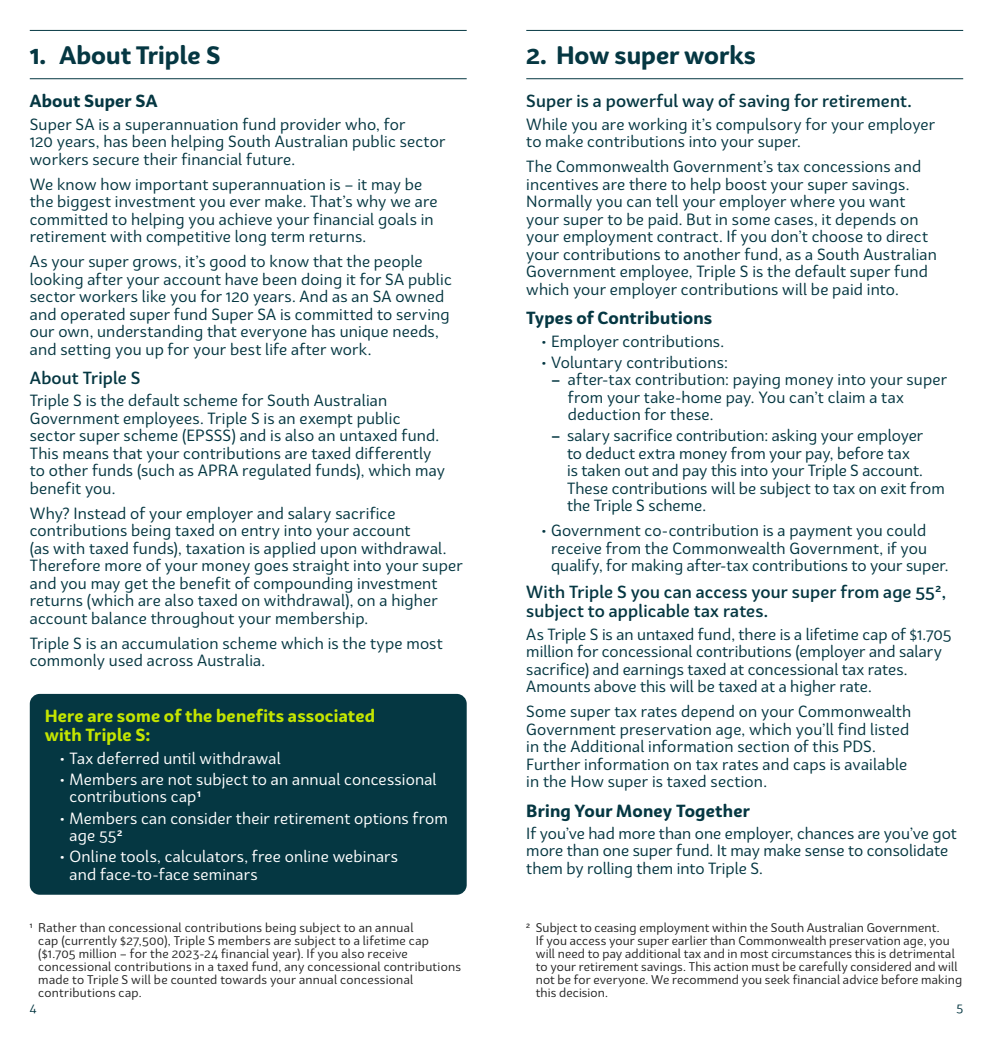
<style>
.page{position:relative;width:993px;height:1042px;background:#fff}
.page>*{position:absolute;margin:0;border:0;box-sizing:border-box;transform-origin:0 0}
.t1{font:700 24.5px "Bw Surco";color:#053742}
.t2{font:500 17.15px/19.2px "Bw Surco";letter-spacing:.01em;color:#053742}
.t3{font:700 17.15px "Bw Surco";letter-spacing:.01em;color:#053742}
.t4{font:700 17.15px/19.2px "Bw Surco";letter-spacing:.01em;color:#c4e500}
.t5{font:15.75px/17.5px "Bw Surco";letter-spacing:.01em;color:#053742}
.t6{font:15.75px/17.5px "Bw Surco";letter-spacing:.01em;color:#fff}
.t7{font:12.25px/13.1px "Bw Surco";letter-spacing:.015em;color:#262626}
.t8{font:12.25px "Bw Surco";color:#053742}
.s1{font-weight:500}
</style>
<div class="page">
<hr style="left:526px;top:30px;width:436px;height:1px;background:#053742">
<hr style="left:526px;top:78px;width:436px;height:1px;background:#053742">
<hr style="left:30px;top:30px;width:436px;height:1px;background:#053742">
<hr style="left:30px;top:78px;width:436px;height:1px;background:#053742">
<div style="left:30px;top:694px;width:436px;height:201px;background:#053742;border-radius:10px"></div>
<h1 class="t1" style="left:30px;top:38px;width:192px">1. About Triple S</h1>
<p class="t3" style="left:30px;top:89px;width:129px">About Super SA</p>
<p class="t5" style="left:30px;top:115px;width:417px">Super SA is a superannuation fund provider who, for<br>120 years, has been helping South Australian public sector workers secure their financial future.</p>
<p class="t5" style="left:30px;top:175px;width:409px">We know how important superannuation is – it may be the biggest investment you ever make. That’s why we are committed to helping you achieve your financial goals in retirement with competitive long term returns.</p>
<p class="t5" style="left:30px;top:252px;width:423px">As your super grows, it’s good to know that the people looking after your account have been doing it for SA public sector workers like you for 120 years. And as an SA owned and operated super fund Super SA is committed to serving our own, understanding that everyone has unique needs, and setting you up for your best life after work.</p>
<p class="t2" style="left:30px;top:367px;width:112px">About Triple S</p>
<p class="t5" style="left:30px;top:391px;width:416px">Triple S is the default scheme for South Australian Government employees. Triple S is an exempt public sector super scheme (EPSSS) and is also an untaxed fund.<br>This means that your contributions are taxed differently to other funds (such as APRA regulated funds), which may benefit you.</p>
<p class="t5" style="left:30px;top:504px;width:434px">Why? Instead of your employer and salary sacrifice contributions being taxed on entry into your account<br>(as with taxed funds), taxation is applied upon withdrawal.<br>Therefore more of your money goes straight into your super and you may get the benefit of compounding investment returns (which are also taxed on withdrawal), on a higher account balance throughout your membership.</p>
<p class="t5" style="left:30px;top:634px;width:414px">Triple S is an accumulation scheme which is the type most commonly used across Australia.</p>
<p class="t4" style="left:45px;top:705px;width:332px">Here are some of the benefits associated with Triple S:</p>
<p class="t6" style="left:60px;top:749px;width:223px">• Tax deferred until withdrawal</p>
<p class="t6" style="left:69px;top:770px;width:368px;text-indent:-10px">• Members are not subject to an annual concessional contributions cap<sup>1</sup></p>
<p class="t6" style="left:69px;top:808px;width:380px;text-indent:-10px">• Members can consider their retirement options from age 55<sup>2</sup></p>
<p class="t6" style="left:69px;top:847px;width:330px;text-indent:-10px">• Online tools, calculators, free online webinars and face-to-face seminars</p>
<p class="t7" style="left:38px;top:920px;width:424px;text-indent:-9px"><sup>1</sup> Rather than concessional contributions being subject to an annual<br>cap (currently $27,500), Triple S members are subject to a lifetime cap ($1.705 million – for the 2023-24 financial year). If you also receive concessional contributions in a taxed fund, any concessional contributions made to Triple S will be counted towards your annual concessional contributions cap.</p>
<h1 class="t1" style="left:526px;top:38px;width:231px">2. How super works</h1>
<p class="t2" style="left:526px;top:91px;width:387px">Super is a powerful way of saving for retirement.</p>
<p class="t5" style="left:526px;top:115px;width:410px">While you are working it’s compulsory for your employer to make contributions into your super.</p>
<p class="t5" style="left:526px;top:157px;width:412px">The Commonwealth Government’s tax concessions and incentives are there to help boost your super savings.<br>Normally you can tell your employer where you want your super to be paid. But in some cases, it depends on your employment contract. If you don’t choose to direct your contributions to another fund, as a South Australian Government employee, Triple S is the default super fund which your employer contributions will be paid into.</p>
<p class="t3" style="left:526px;top:306px;width:187px">Types of Contributions</p>
<p class="t5" style="left:541px;top:332px;width:184px">• Employer contributions.</p>
<p class="t5" style="left:541px;top:353px;width:188px">• Voluntary contributions:</p>
<p class="t5" style="left:567px;top:370px;width:380px;text-indent:-17px"><span class="s1">–</span> after-tax contribution: paying money into your super from your take-home pay. You can’t claim a tax deduction for these.</p>
<p class="t5" style="left:567px;top:426px;width:379px;text-indent:-16px"><span class="s1">–</span> salary sacrifice contribution: asking your employer<br>to deduct extra money from your pay, before tax<br>is taken out and pay this into your Triple S account.<br>These contributions will be subject to tax on exit from the Triple S scheme.</p>
<p class="t5" style="left:551px;top:521px;width:398px;text-indent:-10px">• Government co-contribution is a payment you could receive from the Commonwealth Government, if you qualify, for making after-tax contributions to your super.</p>
<p class="t2" style="left:526px;top:582px;width:421px">With Triple S you can access your super from age 55<sup>2</sup>, subject to applicable tax rates.</p>
<p class="t5" style="left:526px;top:625px;width:426px">As Triple S is an untaxed fund, there is a lifetime cap of $1.705 million for concessional contributions (employer and salary sacrifice) and earnings taxed at concessional tax rates.<br>Amounts above this will be taxed at a higher rate.</p>
<p class="t5" style="left:526px;top:702px;width:386px">Some super tax rates depend on your Commonwealth Government preservation age, which you’ll find listed in the Additional information section of this PDS.<br>Further information on tax rates and caps is available in the How super is taxed section.</p>
<p class="t3" style="left:526px;top:798px;width:225px">Bring Your Money Together</p>
<p class="t5" style="left:526px;top:824px;width:432px">If you’ve had more than one employer, chances are you’ve got more than one super fund. It may make sense to consolidate them by rolling them into Triple S.</p>
<p class="t7" style="left:535px;top:920px;width:427px;text-indent:-10px"><sup>2</sup> Subject to ceasing employment within the South Australian Government.<br>If you access your super earlier than Commonwealth preservation age, you will need to pay additional tax and in most circumstances this is detrimental to your retirement savings. This action must be carefully considered and will not be for everyone. We recommend you seek financial advice before making this decision.</p>
<p class="t8" style="left:30px;top:999px;width:8px">4</p>
<p class="t8" style="left:956px;top:999px;width:8px">5</p>
</div>
